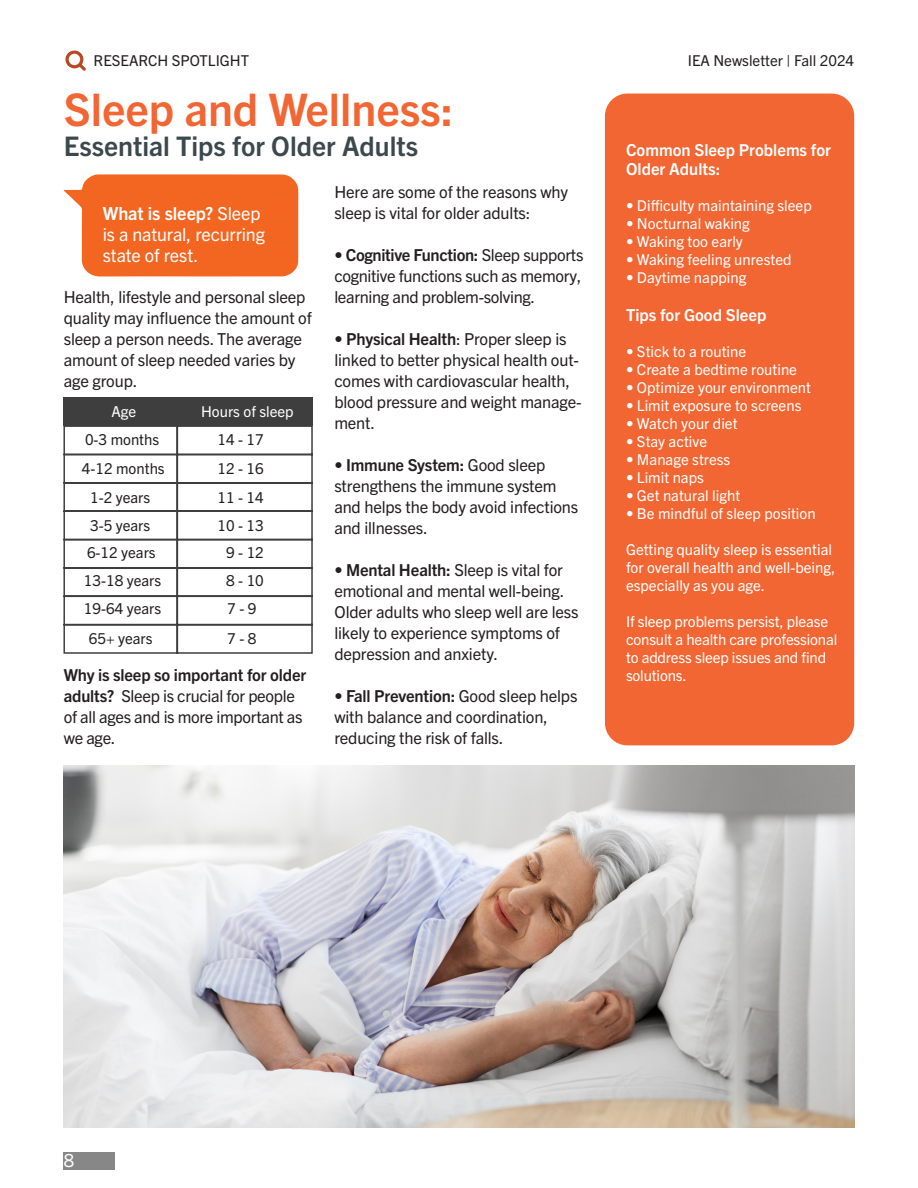
<style>
.page{position:relative;width:918px;height:1188px;background:#fff}
.page>*{position:absolute;margin:0;border:0;box-sizing:border-box;transform-origin:0 0}
.t1{font:700 45px "Trade Gothic Next LT Pro";color:#f26633}
.t2{font:700 27px "Trade Gothic Next LT Pro";color:#3b484d}
.t3{font:18px/21px "Trade Gothic Next LT Pro";letter-spacing:-.01em;color:#fff}
.t4{font:16.5px/21px "Trade Gothic Next LT Pro";letter-spacing:-.01em;color:#231f20}
.t5{font:700 16.5px/19.8px "Trade Gothic Next LT Pro";color:#fff}
.t6{font:15px/18px "Trade Gothic Next LT Pro";color:#fff}
.t7{font:15px/27.9px "Trade Gothic Next LT Pro";color:#231f20;text-align:center}
.s1{font-weight:700}
</style>
<div class="page">
<svg style="left:64px;top:174px;width:234px;height:103px;background:#f47435"></svg>
<img style="left:64px;top:766px;width:790px;height:361px">
<div style="left:605px;top:94px;width:249px;height:651px;background:#f26633;border-radius:23px"></div>
<svg style="left:65px;top:50px;width:21px;height:21px"></svg>
<div style="left:64px;top:1152px;width:51px;height:17px;background:#878787"></div>
<div style="left:63px;top:398px;width:114px;height:28px;background:#3e3e3f"></div>
<div style="left:177px;top:398px;width:136px;height:28px;background:#3e3e3f"></div>
<svg style="left:63px;top:426px;width:250px;height:228px"></svg>
<p class="t7" style="left:94px;top:46px;width:157px">RESEARCH SPOTLIGHT</p>
<p class="t7" style="left:688px;top:46px;width:168px">IEA Newsletter | Fall 2024</p>
<p class="t1" style="left:64px;top:79px;width:391px">Sleep and Wellness:</p>
<p class="t2" style="left:64px;top:128px;width:356px">Essential Tips for Older Adults</p>
<p class="t3" style="left:103px;top:201px;width:164px"><span class="s1">What is sleep?</span> Sleep is a natural, recurring state of rest.</p>
<p class="t4" style="left:64px;top:285px;width:249px">Health, lifestyle and personal sleep quality may influence the amount of sleep a person needs. The average amount of sleep needed varies by age group.</p>
<p class="t6" style="left:111px;top:401px;width:26px">Age</p>
<p class="t6" style="left:201px;top:401px;width:94px">Hours of sleep</p>
<p class="t7" style="left:85px;top:425px;width:76px">0-3 months</p>
<p class="t7" style="left:217px;top:424px;width:48px;line-height:29.2px;text-align:justify">14 - 17<br>12 - 16<br>11 - 14</p>
<p class="t7" style="left:217px;top:510px;width:48px">10 - 13<br>9 - 12<br>8 - 10<br>7 - 9</p>
<p class="t7" style="left:227px;top:624px;width:31px">7 - 8</p>
<p class="t7" style="left:82px;top:453px;width:84px;line-height:29.2px">4-12 months<br>1-2 years</p>
<p class="t7" style="left:84px;top:510px;width:79px">3-5 years<br>6-12 years<br>13-18 years<br>19-64 years</p>
<p class="t7" style="left:89px;top:624px;width:65px">65+ years</p>
<p class="t4" style="left:64px;top:663px;width:244px"><span class="s1">Why is sleep so important for older adults?</span> Sleep is crucial for people of all ages and is more important as we age.</p>
<p class="t4" style="left:334px;top:181px;width:235px">Here are some of the reasons why sleep is vital for older adults:</p>
<p class="t4" style="left:334px;top:244px;width:251px">• <span class="s1">Cognitive Function:</span> Sleep supports cognitive functions such as memory, learning and problem-solving.</p>
<p class="t4" style="left:334px;top:328px;width:249px">• <span class="s1">Physical Health</span>: Proper sleep is linked to better physical health out&shy;comes with cardiovascular health, blood pressure and weight manage&shy;ment.</p>
<p class="t4" style="left:334px;top:454px;width:245px">• <span class="s1">Immune System:</span> Good sleep strengthens the immune system and helps the body avoid infections and illnesses.</p>
<p class="t4" style="left:334px;top:559px;width:246px">• <span class="s1">Mental Health:</span> Sleep is vital for emotional and mental well-being.<br>Older adults who sleep well are less likely to experience symptoms of depression and anxiety.</p>
<p class="t4" style="left:334px;top:685px;width:245px">• <span class="s1">Fall Prevention:</span> Good sleep helps with balance and coordination, reducing the risk of falls.</p>
<p class="t5" style="left:626px;top:139px;width:207px">Common Sleep Problems for<br>Older Adults:</p>
<p class="t6" style="left:626px;top:196px;width:187px">• Difficulty maintaining sleep</p>
<p class="t6" style="left:626px;top:214px;width:125px">• Nocturnal waking</p>
<p class="t6" style="left:626px;top:232px;width:118px">• Waking too early</p>
<p class="t6" style="left:626px;top:250px;width:167px">• Waking feeling unrested</p>
<p class="t6" style="left:626px;top:268px;width:122px">• Daytime napping</p>
<p class="t5" style="left:626px;top:304px;width:142px">Tips for Good Sleep</p>
<p class="t6" style="left:626px;top:342px;width:122px">• Stick to a routine</p>
<p class="t6" style="left:626px;top:360px;width:173px">• Create a bedtime routine</p>
<p class="t6" style="left:626px;top:378px;width:186px">• Optimize your environment</p>
<p class="t6" style="left:626px;top:396px;width:177px">• Limit exposure to screens</p>
<p class="t6" style="left:626px;top:414px;width:113px">• Watch your diet</p>
<p class="t6" style="left:626px;top:432px;width:83px">• Stay active</p>
<p class="t6" style="left:626px;top:450px;width:106px">• Manage stress</p>
<p class="t6" style="left:626px;top:468px;width:79px">• Limit naps</p>
<p class="t6" style="left:626px;top:486px;width:116px">• Get natural light</p>
<p class="t6" style="left:626px;top:504px;width:191px">• Be mindful of sleep position</p>
<p class="t6" style="left:626px;top:540px;width:211px">Getting quality sleep is essential for overall health and well-being, especially as you age.</p>
<p class="t6" style="left:626px;top:612px;width:213px">If sleep problems persist, please consult a health care professional to address sleep issues and find solutions.</p>
<p class="t3" style="left:64px;top:1149px;width:12px">8</p>
</div>
